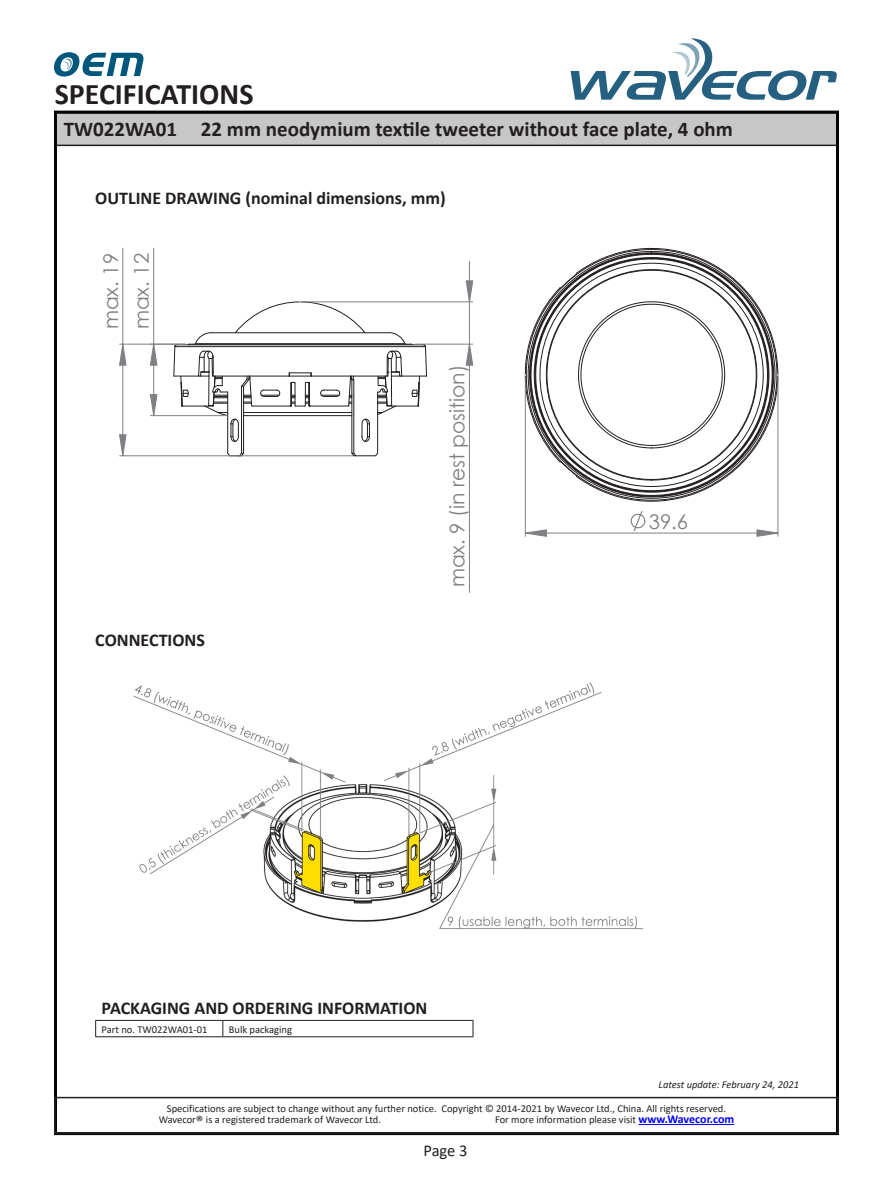
<style>
.page{position:relative;width:893px;height:1188px;background:#fff}
.page>*{position:absolute;margin:0;border:0;box-sizing:border-box;transform-origin:0 0}
.t1{font:700 30px "Calibri";color:#231f20}
.t2{font:700 21px "Calibri";color:#231f20}
.t3{font:20.25px/30.9px "Century Gothic";color:#7e8083}
.t4{font:700 18px "Calibri";color:#231f20}
.t5{font:16.5px "Calibri";color:#231f20}
.t6{font:10.5px/11.2px "Calibri";color:#231f20}
.t7{font:italic 10.5px "Calibri";color:#231f20}
.s1{font-size:15px}
.s2{font-weight:700;font-size:12px;color:#00f}
</style>
<div class="page">
<div style="left:55px;top:113px;width:783px;height:32px;background:#c8c7c7"></div>
<div style="left:54px;top:112px;width:785px;height:34px;border:2px solid #231f20"></div>
<hr style="left:638px;top:1124px;width:96px;height:1px;background:#00f">
<div style="left:54px;top:1097px;width:785px;height:37px;border:2px solid #231f20"></div>
<svg style="left:571px;top:38px;width:266px;height:62px"></svg>
<svg style="left:54px;top:52px;width:89px;height:25px"></svg>
<svg style="left:95px;top:1021px;width:1px;height:15px"></svg>
<svg style="left:222px;top:1021px;width:1px;height:15px"></svg>
<svg style="left:473px;top:1021px;width:1px;height:15px"></svg>
<hr style="left:95px;top:1036px;width:128px;height:1px;background:#231f20">
<hr style="left:223px;top:1036px;width:250px;height:1px;background:#231f20">
<hr style="left:95px;top:1020px;width:128px;height:1px;background:#231f20">
<hr style="left:223px;top:1020px;width:250px;height:1px;background:#231f20">
<img style="left:133px;top:682px;width:511px;height:247px">
<svg style="left:575px;top:247px;width:204px;height:289px"></svg>
<svg style="left:575px;top:254px;width:198px;height:242px"></svg>
<svg style="left:575px;top:257px;width:195px;height:236px"></svg>
<svg style="left:524px;top:273px;width:201px;height:204px"></svg>
<svg style="left:630px;top:510px;width:16px;height:22px"></svg>
<hr style="left:525px;top:378px;width:1px;height:158px;background:#7e8083">
<hr style="left:778px;top:378px;width:1px;height:158px;background:#7e8083">
<hr style="left:525px;top:533px;width:253px;height:1px;background:#7e8083">
<svg style="left:525px;top:530px;width:21px;height:6px"></svg>
<svg style="left:757px;top:530px;width:21px;height:6px"></svg>
<svg style="left:173px;top:301px;width:254px;height:156px"></svg>
<hr style="left:469px;top:302px;width:1px;height:42px;background:#7e8083">
<hr style="left:303px;top:302px;width:170px;height:1px;background:#7e8083">
<hr style="left:415px;top:344px;width:58px;height:1px;background:#7e8083">
<hr style="left:469px;top:261px;width:1px;height:41px;background:#7e8083">
<hr style="left:469px;top:344px;width:1px;height:248px;background:#7e8083">
<svg style="left:466px;top:281px;width:7px;height:21px"></svg>
<svg style="left:466px;top:344px;width:7px;height:21px"></svg>
<hr style="left:120px;top:344px;width:65px;height:1px;background:#7e8083">
<hr style="left:122px;top:248px;width:1px;height:96px;background:#7e8083">
<hr style="left:122px;top:344px;width:1px;height:112px;background:#7e8083">
<hr style="left:120px;top:455px;width:233px;height:1px;background:#7e8083">
<hr style="left:150px;top:415px;width:78px;height:1px;background:#7e8083">
<hr style="left:153px;top:248px;width:1px;height:168px;background:#7e8083">
<svg style="left:119px;top:344px;width:7px;height:21px"></svg>
<svg style="left:119px;top:435px;width:7px;height:21px"></svg>
<svg style="left:150px;top:395px;width:7px;height:21px"></svg>
<svg style="left:150px;top:344px;width:7px;height:21px"></svg>
<h1 class="t1" style="left:55px;top:73px;width:200px">SPECIFICATIONS</h1>
<p class="t2" style="left:64px;top:114px;width:671px">TW022WA01 22 mm neodymium textile tweeter without face plate, 4 ohm</p>
<p class="t4" style="left:95px;top:185px;width:352px">OUTLINE DRAWING (nominal dimensions, mm)</p>
<p class="t3" style="left:95px;top:329px;width:78px;rotate:-90deg">max. 19 max. 12</p>
<p class="t4" style="left:95px;top:628px;width:111px">CONNECTIONS</p>
<p class="t3" style="left:442px;top:587px;width:224px;rotate:-90deg">max. 9 (in rest position)</p>
<p class="t4" style="left:102px;top:996px;width:327px">PACKAGING AND ORDERING INFORMATION</p>
<p class="t6" style="left:102px;top:1023px;width:107px">Part no. TW022WA01-01</p>
<p class="t6" style="left:229px;top:1023px;width:65px">Bulk packaging</p>
<p class="t3" style="left:649px;top:506px;width:41px">39.6</p>
<p class="t7" style="left:659px;top:1077px;width:142px">Latest update: February 24, 2021</p>
<p class="t6" style="left:159px;top:1102px;width:569px;text-indent:8px">Specifications are subject to change without any further notice. Copyright © 2014-2021 by Wavecor Ltd., China. All rights reserved.<br>Wavecor<span class="s1">®</span> is a registered trademark of Wavecor Ltd.</p>
<p class="t6" style="left:495px;top:1114px;width:241px">For more information please visit <span class="s2">www.Wavecor.com</span></p>
<h3 class="t5" style="left:423px;top:1139px;width:46px">Page 3</h3>
</div>
